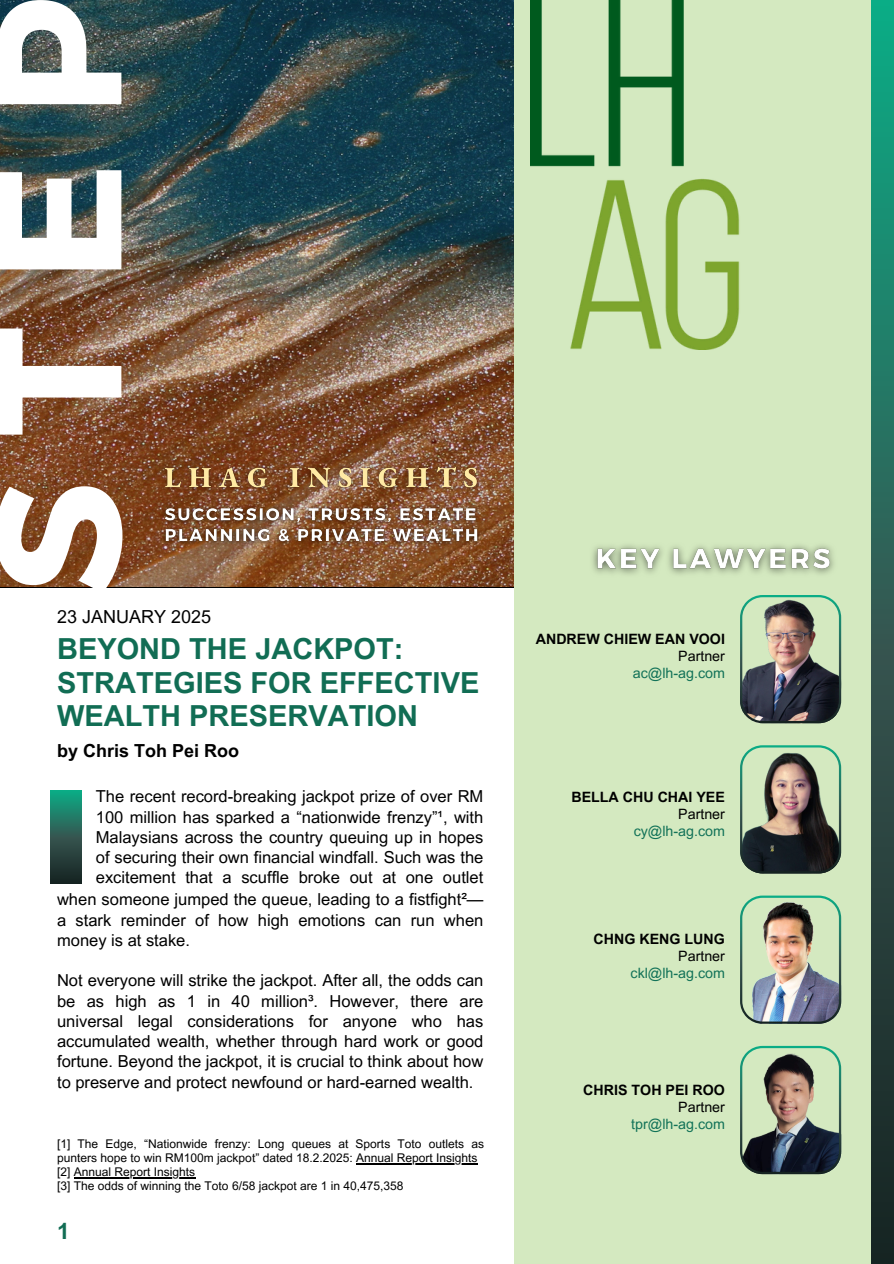
<style>
.page{position:relative;width:894px;height:1264px;background:#fff}
.page>*{position:absolute;margin:0;border:0;box-sizing:border-box;transform-origin:0 0}
.t1{font:700 177.45px "Montserrat";color:#fff}
.t2{font:700 28.95px/33.8px "Arial MT Pro";color:#116d54}
.t3{font:700 22.5px "Arial MT Pro";color:#116d54}
.t4{font:700 18px "Arial MT Pro";color:#000}
.t5{font:18px "Arial MT Pro";color:#000}
.t6{font:16.5px/20.2px "Arial MT Pro";color:#000;text-align:justify}
.t7{font:16.5px "Arial MT Pro";color:#fff}
.t8{font:700 14.25px "Arial MT Pro";color:#000}
.t9{font:14.25px "Arial MT Pro";color:#127258}
.t10{font:14.25px "Arial MT Pro";color:#000}
.t11{font:12px/14px "Arial MT Pro";color:#000}
</style>
<div class="page">
<img style="left:0;top:1px;width:514px;height:586px">
<div style="left:514px;top:0;width:379px;height:1263px;background:#d4e9c0"></div>
<img style="left:530px;top:0;width:154px;height:167px">
<img style="left:570px;top:178px;width:170px;height:171px">
<svg style="left:740px;top:745px;width:100px;height:128px"></svg>
<img style="left:740px;top:1045px;width:100px;height:129px">
<img style="left:740px;top:895px;width:100px;height:128px">
<img style="left:740px;top:595px;width:100px;height:128px">
<img style="left:157px;top:499px;width:329px;height:53px">
<img style="left:158px;top:458px;width:327px;height:38px">
<hr style="left:356px;top:1163px;width:121px;height:1px;background:#000">
<hr style="left:74px;top:1177px;width:121px;height:1px;background:#000">
<img style="left:592px;top:545px;width:242px;height:30px">
<svg style="left:871px;top:0;width:22px;height:1263px;background:#225f52"></svg>
<svg style="left:50px;top:790px;width:32px;height:93px;background:#225f52"></svg>
<p class="t1" style="left:-57px;top:595px;width:601px;rotate:-90deg">STEP</p>
<h6 class="t5" style="left:57px;top:610px;width:156px">23 JANUARY 2025</h6>
<p class="t2" style="left:57px;top:635px;width:423px">BEYOND THE JACKPOT:<br>STRATEGIES FOR EFFECTIVE<br>WEALTH PRESERVATION</p>
<p class="t4" style="left:57px;top:743px;width:184px">by Chris Toh Pei Roo</p>
<p class="t6" style="left:96px;top:788px;width:389px">The recent record-breaking jackpot prize of over RM 100 million has sparked a “nationwide frenzy”¹, with Malaysians across the country queuing up in hopes of securing their own financial windfall. Such was the excitement that a scuffle broke out at one outlet</p>
<p class="t6" style="left:57px;top:891px;width:427px">when someone jumped the queue, leading to a fistfight²—</p>
<p class="t7" style="left:96px;top:891px;width:38px">........</p>
<p class="t6" style="left:57px;top:911px;width:427px">a stark reminder of how high emotions can run when money is at stake.</p>
<p class="t6" style="left:57px;top:972px;width:427px">Not everyone will strike the jackpot. After all, the odds can be as high as 1 in 40 million³. However, there are universal legal considerations for anyone who has accumulated wealth, whether through hard work or good fortune. Beyond the jackpot, it is crucial to think about how to preserve and protect newfound or hard-earned wealth.</p>
<p class="t11" style="left:57px;top:1138px;width:428px">[1] The Edge, “Nationwide frenzy: Long queues at Sports Toto outlets as punters hope to win RM100m jackpot” dated 18.2.2025: Annual Report Insights</p>
<p class="t11" style="left:57px;top:1166px;width:140px">[2] Annual Report Insights</p>
<p class="t11" style="left:57px;top:1180px;width:348px">[3] The odds of winning the Toto 6/58 jackpot are 1 in 40,475,358</p>
<p class="t3" style="left:57px;top:1222px;width:14px">1</p>
<p class="t8" style="left:535px;top:633px;width:191px">ANDREW CHIEW EAN VOOI</p>
<p class="t10" style="left:678px;top:650px;width:48px">Partner</p>
<p class="t9" style="left:632px;top:667px;width:93px">ac@lh-ag.com</p>
<h5 class="t8" style="left:571px;top:791px;width:155px">BELLA CHU CHAI YEE</h5>
<h6 class="t10" style="left:678px;top:808px;width:48px">Partner</h6>
<h6 class="t9" style="left:633px;top:825px;width:93px">cy@lh-ag.com</h6>
<p class="t8" style="left:593px;top:934px;width:133px">CHNG KENG LUNG</p>
<p class="t10" style="left:678px;top:951px;width:48px">Partner</p>
<p class="t9" style="left:630px;top:967px;width:96px">ckl@lh-ag.com</p>
<p class="t8" style="left:583px;top:1084px;width:143px">CHRIS TOH PEI ROO</p>
<h4 class="t10" style="left:678px;top:1101px;width:48px">Partner</h4>
<p class="t9" style="left:631px;top:1118px;width:95px">tpr@lh-ag.com</p>
</div>
